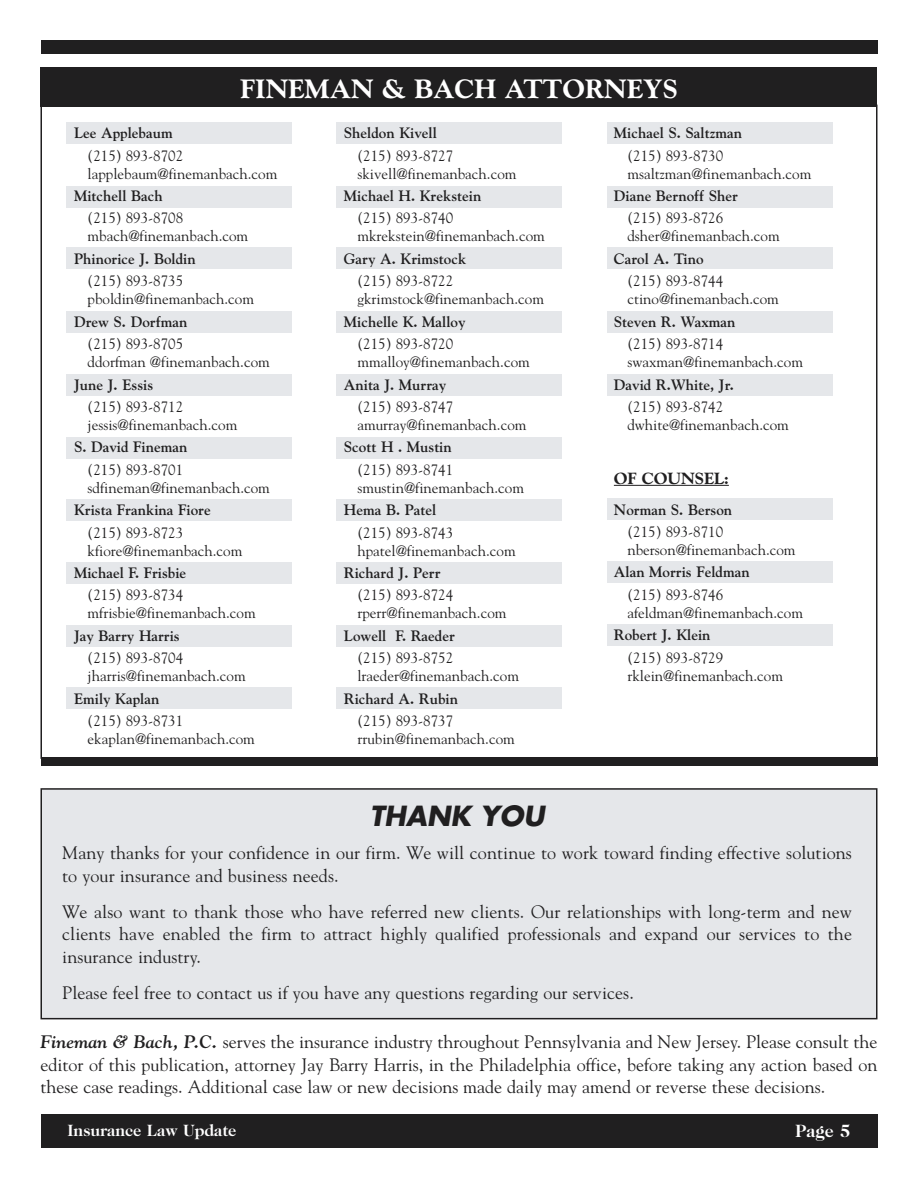
<style>
.page{position:relative;width:918px;height:1188px;background:#fff}
.page>*{position:absolute;margin:0;border:0;box-sizing:border-box;transform-origin:0 0}
.t1{font:800 27px "Goudy";color:#fff}
.t2{font:italic 700 27px "Futura";color:#201f20}
.t3{font:18px/22.5px "Goudy";letter-spacing:.005em;color:#201f20;text-align:justify}
.t4{font:700 18px "Caslon Two Twenty Four";color:#fff}
.t5{font:700 16.5px "Caslon Two Twenty Four";color:#fff}
.t6{font:800 16.5px "Goudy";color:#201f20}
.t7{font:15px/18px "Goudy";color:#201f20}
.t8{font:700 15px "Goudy";color:#201f20}
.s1{font-weight:700;font-style:italic}
</style>
<div class="page">
<div style="left:66px;top:186px;width:226px;height:21px;background:#e5e7ea"></div>
<div style="left:66px;top:247px;width:226px;height:22px;background:#e5e7ea"></div>
<div style="left:66px;top:311px;width:226px;height:22px;background:#e5e7ea"></div>
<div style="left:66px;top:374px;width:226px;height:22px;background:#e5e7ea"></div>
<div style="left:66px;top:437px;width:226px;height:21px;background:#e5e7ea"></div>
<div style="left:66px;top:499px;width:226px;height:22px;background:#e5e7ea"></div>
<div style="left:66px;top:562px;width:226px;height:22px;background:#e5e7ea"></div>
<div style="left:66px;top:625px;width:226px;height:22px;background:#e5e7ea"></div>
<div style="left:66px;top:688px;width:226px;height:21px;background:#e5e7ea"></div>
<div style="left:66px;top:122px;width:226px;height:22px;background:#e5e7ea"></div>
<div style="left:336px;top:186px;width:226px;height:21px;background:#e5e7ea"></div>
<div style="left:336px;top:247px;width:226px;height:22px;background:#e5e7ea"></div>
<div style="left:336px;top:311px;width:226px;height:22px;background:#e5e7ea"></div>
<div style="left:336px;top:374px;width:226px;height:22px;background:#e5e7ea"></div>
<div style="left:336px;top:437px;width:226px;height:21px;background:#e5e7ea"></div>
<div style="left:336px;top:499px;width:226px;height:22px;background:#e5e7ea"></div>
<div style="left:336px;top:562px;width:226px;height:22px;background:#e5e7ea"></div>
<div style="left:336px;top:625px;width:226px;height:22px;background:#e5e7ea"></div>
<div style="left:336px;top:688px;width:226px;height:21px;background:#e5e7ea"></div>
<div style="left:336px;top:122px;width:226px;height:22px;background:#e5e7ea"></div>
<div style="left:607px;top:186px;width:226px;height:21px;background:#e5e7ea"></div>
<div style="left:607px;top:247px;width:226px;height:22px;background:#e5e7ea"></div>
<div style="left:607px;top:311px;width:226px;height:22px;background:#e5e7ea"></div>
<div style="left:607px;top:374px;width:226px;height:22px;background:#e5e7ea"></div>
<div style="left:607px;top:498px;width:226px;height:22px;background:#e5e7ea"></div>
<div style="left:607px;top:561px;width:226px;height:22px;background:#e5e7ea"></div>
<div style="left:607px;top:624px;width:226px;height:22px;background:#e5e7ea"></div>
<div style="left:607px;top:122px;width:226px;height:22px;background:#e5e7ea"></div>
<div style="left:41px;top:789px;width:836px;height:230px;background:#e5e7ea"></div>
<div style="left:40px;top:788px;width:838px;height:231px;border:2px solid #201f20"></div>
<div style="left:40px;top:68px;width:838px;height:39px;background:#201f20"></div>
<div style="left:41px;top:40px;width:837px;height:14px;background:#201f20"></div>
<div style="left:41px;top:758px;width:837px;height:8px;background:#201f20"></div>
<div style="left:41px;top:1114px;width:837px;height:34px;background:#201f20"></div>
<hr style="left:614px;top:485px;width:115px;height:1px;background:#201f20">
<h1 class="t1" style="left:240px;top:78px;width:439px">FINEMAN &amp; BACH ATTORNEYS</h1>
<p class="t8" style="left:74px;top:127px;width:100px">Lee Applebaum</p>
<p class="t7" style="left:88px;top:148px;width:191px">(215) 893-8702 lapplebaum@finemanbach.com</p>
<p class="t8" style="left:74px;top:190px;width:90px">Mitchell Bach</p>
<p class="t7" style="left:88px;top:210px;width:162px">(215) 893-8708 mbach@finemanbach.com</p>
<p class="t8" style="left:74px;top:253px;width:123px">Phinorice J. Boldin</p>
<p class="t7" style="left:88px;top:273px;width:168px">(215) 893-8735 pboldin@finemanbach.com</p>
<p class="t8" style="left:74px;top:316px;width:115px">Drew S. Dorfman</p>
<p class="t7" style="left:88px;top:336px;width:184px">(215) 893-8705<br>ddorfman @finemanbach.com</p>
<p class="t8" style="left:74px;top:378px;width:81px">June J. Essis</p>
<p class="t7" style="left:88px;top:399px;width:151px">(215) 893-8712 jessis@finemanbach.com</p>
<p class="t8" style="left:74px;top:441px;width:115px">S. David Fineman</p>
<p class="t7" style="left:88px;top:462px;width:184px">(215) 893-8701 sdfineman@finemanbach.com</p>
<p class="t8" style="left:74px;top:504px;width:138px">Krista Frankina Fiore</p>
<p class="t7" style="left:88px;top:524px;width:156px">(215) 893-8723 kfiore@finemanbach.com</p>
<p class="t8" style="left:74px;top:567px;width:114px">Michael F. Frisbie</p>
<p class="t7" style="left:88px;top:587px;width:170px">(215) 893-8734 mfrisbie@finemanbach.com</p>
<p class="t8" style="left:74px;top:630px;width:107px">Jay Barry Harris</p>
<p class="t7" style="left:88px;top:650px;width:160px">(215) 893-8704 jharris@finemanbach.com</p>
<p class="t8" style="left:74px;top:692px;width:87px">Emily Kaplan</p>
<p class="t7" style="left:88px;top:713px;width:169px">(215) 893-8731 ekaplan@finemanbach.com</p>
<p class="t8" style="left:344px;top:127px;width:94px">Sheldon Kivell</p>
<p class="t7" style="left:357px;top:148px;width:161px">(215) 893-8727 skivell@finemanbach.com</p>
<p class="t8" style="left:344px;top:190px;width:139px">Michael H. Krekstein</p>
<p class="t7" style="left:357px;top:210px;width:189px">(215) 893-8740 mkrekstein@finemanbach.com</p>
<p class="t8" style="left:344px;top:253px;width:124px">Gary A. Krimstock</p>
<p class="t7" style="left:357px;top:273px;width:188px">(215) 893-8722 gkrimstock@finemanbach.com</p>
<p class="t8" style="left:344px;top:316px;width:123px">Michelle K. Malloy</p>
<p class="t7" style="left:357px;top:336px;width:174px">(215) 893-8720 mmalloy@finemanbach.com</p>
<p class="t8" style="left:344px;top:378px;width:104px">Anita J. Murray</p>
<p class="t7" style="left:357px;top:399px;width:171px">(215) 893-8747 amurray@finemanbach.com</p>
<p class="t8" style="left:344px;top:441px;width:109px">Scott H . Mustin</p>
<p class="t7" style="left:357px;top:462px;width:168px">(215) 893-8741 smustin@finemanbach.com</p>
<p class="t8" style="left:344px;top:504px;width:94px">Hema B. Patel</p>
<p class="t7" style="left:357px;top:524px;width:160px">(215) 893-8743 hpatel@finemanbach.com</p>
<p class="t8" style="left:344px;top:567px;width:98px">Richard J. Perr</p>
<p class="t7" style="left:357px;top:587px;width:151px">(215) 893-8724 rperr@finemanbach.com</p>
<p class="t8" style="left:344px;top:630px;width:112px">Lowell F. Raeder</p>
<p class="t7" style="left:357px;top:650px;width:163px">(215) 893-8752 lraeder@finemanbach.com</p>
<p class="t8" style="left:344px;top:692px;width:116px">Richard A. Rubin</p>
<p class="t7" style="left:357px;top:713px;width:159px">(215) 893-8737 rrubin@finemanbach.com</p>
<p class="t8" style="left:614px;top:127px;width:130px">Michael S. Saltzman</p>
<p class="t7" style="left:627px;top:148px;width:186px">(215) 893-8730 msaltzman@finemanbach.com</p>
<p class="t8" style="left:614px;top:190px;width:126px">Diane Bernoff Sher</p>
<p class="t7" style="left:627px;top:210px;width:154px">(215) 893-8726 dsher@finemanbach.com</p>
<p class="t8" style="left:614px;top:253px;width:91px">Carol A. Tino</p>
<p class="t7" style="left:627px;top:273px;width:153px">(215) 893-8744 ctino@finemanbach.com</p>
<p class="t8" style="left:614px;top:316px;width:123px">Steven R. Waxman</p>
<p class="t7" style="left:627px;top:336px;width:177px">(215) 893-8714 swaxman@finemanbach.com</p>
<p class="t8" style="left:614px;top:378px;width:122px">David R.White, Jr.</p>
<p class="t7" style="left:627px;top:399px;width:163px">(215) 893-8742 dwhite@finemanbach.com</p>
<p class="t6" style="left:614px;top:471px;width:117px">OF COUNSEL:</p>
<p class="t8" style="left:614px;top:503px;width:120px">Norman S. Berson</p>
<p class="t7" style="left:627px;top:524px;width:170px">(215) 893-8710 nberson@finemanbach.com</p>
<p class="t8" style="left:614px;top:566px;width:137px">Alan Morris Feldman</p>
<p class="t7" style="left:627px;top:587px;width:177px">(215) 893-8746 afeldman@finemanbach.com</p>
<p class="t8" style="left:614px;top:629px;width:98px">Robert J. Klein</p>
<p class="t7" style="left:627px;top:650px;width:157px">(215) 893-8729 rklein@finemanbach.com</p>
<h1 class="t2" style="left:370px;top:803px;width:176px">THANK YOU</h1>
<p class="t3" style="left:62px;top:843px;width:791px">Many thanks for your confidence in our firm. We will continue to work toward finding effective solutions to your insurance and business needs.</p>
<p class="t3" style="left:62px;top:902px;width:791px">We also want to thank those who have referred new clients. Our relationships with long-term and new clients have enabled the firm to attract highly qualified professionals and expand our services to the insurance industry.</p>
<p class="t3" style="left:62px;top:983px;width:573px">Please feel free to contact us if you have any questions regarding our services.</p>
<p class="t3" style="left:40px;top:1032px;width:839px"><span class="s1">Fineman &amp; Bach, P.C.</span> serves the insurance industry throughout Pennsylvania and New Jersey. Please consult the editor of this publication, attorney Jay Barry Harris, in the Philadelphia office, before taking any action based on these case readings. Additional case law or new decisions made daily may amend or reverse these decisions.</p>
<p class="t5" style="left:68px;top:1124px;width:171px">Insurance Law Update</p>
<p class="t4" style="left:795px;top:1124px;width:57px">Page 5</p>
</div>
